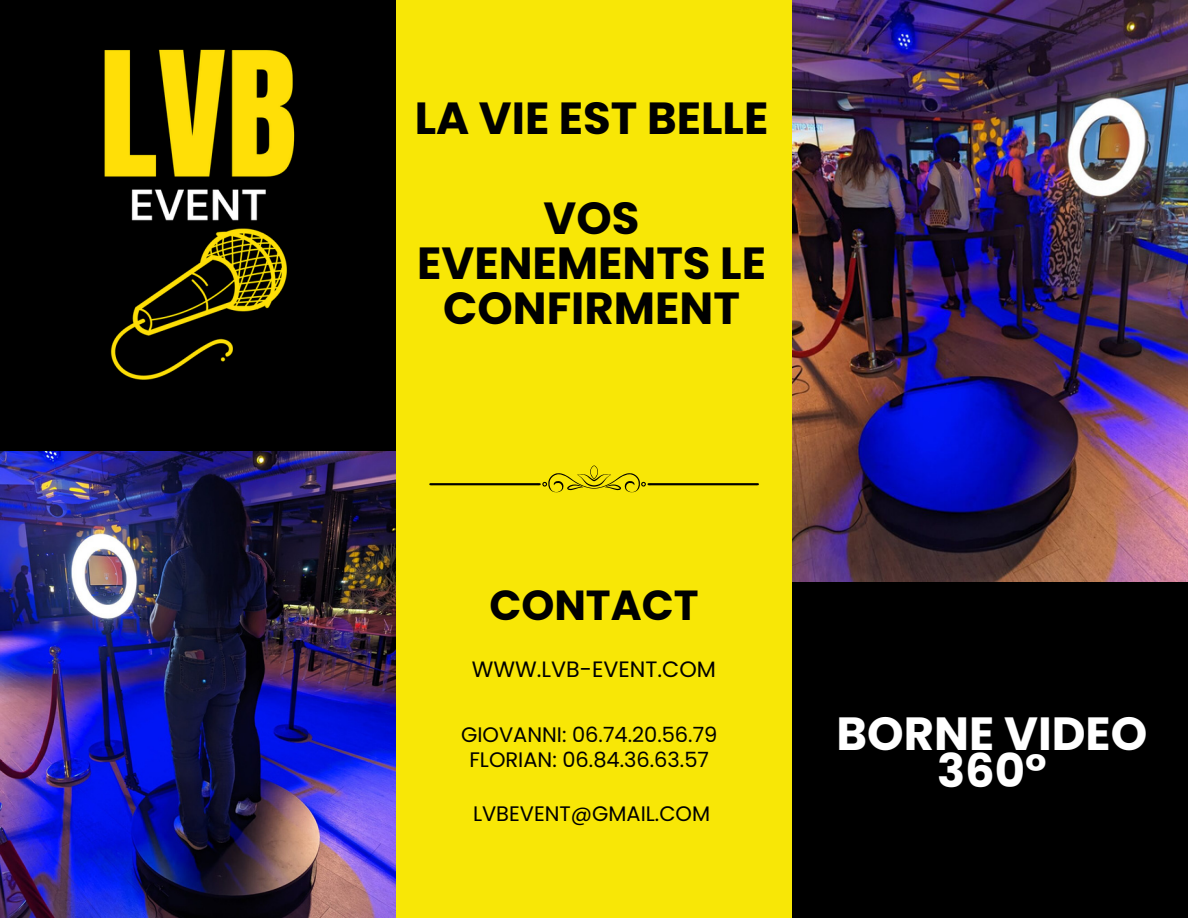
<style>
.page{position:relative;width:1188px;height:918px;background:#000}
.page>*{position:absolute;margin:0;border:0;box-sizing:border-box;transform-origin:0 0}
.t1{font:700 46.5px/37.2px "Poppins";color:#fff;text-align:center}
.t2{font:700 45px/45px "Poppins";color:#000;text-align:center}
.t3{font:700 42px "Poppins";color:#000}
.t4{font:22.2px "Poppins";color:#000}
.t5{font:21px "Poppins";color:#000}
</style>
<div class="page">
<img style="left:0;top:452px;width:396px;height:466px">
<div style="left:396px;top:0;width:396px;height:917px;background:#f8e706"></div>
<svg style="left:429px;top:465px;width:330px;height:27px"></svg>
<img style="left:792px;top:0;width:396px;height:582px">
<img style="left:104px;top:49px;width:191px;height:331px">
<h1 class="t2" style="left:415px;top:96px;width:355px">LA VIE EST BELLE</h1>
<p class="t2" style="left:417px;top:196px;width:350px">VOS<br>EVENEMENTS LE<br>CONFIRMENT</p>
<p class="t3" style="left:489px;top:576px;width:211px">CONTACT</p>
<h1 class="t4" style="left:472px;top:654px;width:246px">WWW.LVB-EVENT.COM</h1>
<p class="t5" style="left:461px;top:720px;width:258px">GIOVANNI: 06.74.20.56.79</p>
<p class="t1" style="left:837px;top:715px;width:312px">BORNE VIDEO<br>360°</p>
<p class="t5" style="left:469px;top:745px;width:241px">FLORIAN: 06.84.36.63.57</p>
<p class="t5" style="left:473px;top:799px;width:239px">LVBEVENT@GMAIL.COM</p>
</div>
